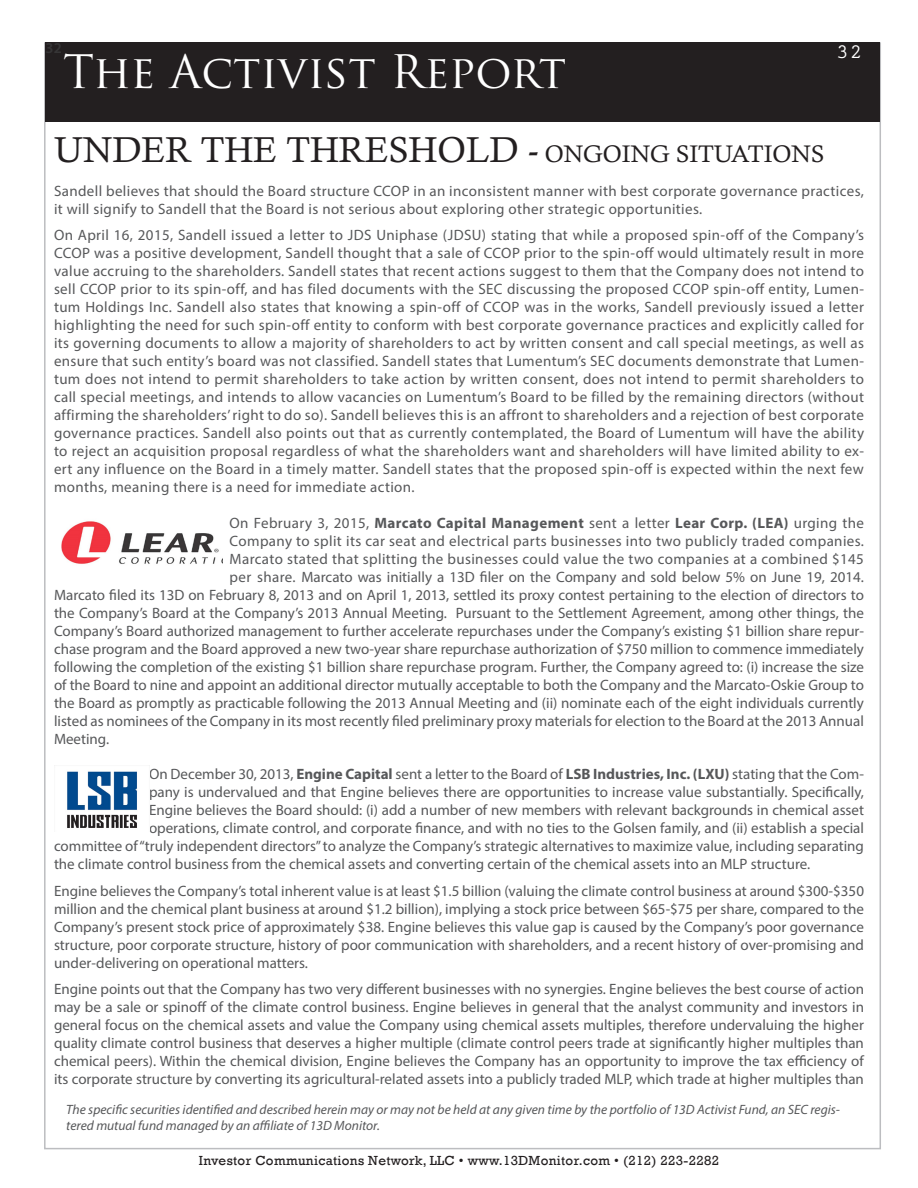
<style>
.page{position:relative;width:918px;height:1188px;background:#fff}
.page>*{position:absolute;margin:0;border:0;box-sizing:border-box;transform-origin:0 0}
.t1{font:45px "Trajan Pro";color:#fff}
.t2{font:36px "Calisto";color:#231f20}
.t3{font:700 21px "Prestige Elite Std";color:#fff}
.t4{font:15px/18px "Myriad Pro";color:#57585a;text-align:justify}
.t5{font:15px/18px "Myriad Pro";letter-spacing:.025em;color:#57585a}
.t6{font:700 15px "Myriad Pro";letter-spacing:.025em;color:#57585a}
.t7{font:600 15px "Myriad Pro";color:#363536}
.t8{font:italic 13.5px/16.2px "Myriad Pro";color:#57585a}
.t9{font:13.5px "Rockwell";letter-spacing:.025em;color:#231f20}
.s1{font-size:24px}
.s2{font-weight:400}
.s3{font-weight:700}
</style>
<div class="page">
<div style="left:46px;top:42px;width:834px;height:80px;background:#231f20"></div>
<img style="left:62px;top:521px;width:161px;height:43px">
<img style="left:54px;top:765px;width:83px;height:63px">
<p class="t7" style="left:46px;top:39px;width:18px">32</p>
<h1 class="t1" style="left:63px;top:43px;width:505px">The Activist Report</h1>
<h3 class="t3" style="left:837px;top:40px;width:27px">32</h3>
<p class="t2" style="left:54px;top:129px;width:772px">UNDER THE THRESHOLD - <span class="s1">ONGOING SITUATIONS</span></p>
<p class="t5" style="left:54px;top:182px;width:811px">Sandell believes that should the Board structure CCOP in an inconsistent manner with best corporate governance practices, it will signify to Sandell that the Board is not serious about exploring other strategic opportunities.</p>
<p class="t4" style="left:54px;top:226px;width:812px">On April 16, 2015, Sandell issued a letter to JDS Uniphase (JDSU) stating that while a proposed spin-off of the Company’s CCOP was a positive development, Sandell thought that a sale of CCOP prior to the spin-off would ultimately result in more value accruing to the shareholders. Sandell states that recent actions suggest to them that the Company does not intend to sell CCOP prior to its spin-off, and has filed documents with the SEC discussing the proposed CCOP spin-off entity, Lumen&shy;tum Holdings Inc. Sandell also states that knowing a spin-off of CCOP was in the works, Sandell previously issued a letter highlighting the need for such spin-off entity to conform with best corporate governance practices and explicitly called for its governing documents to allow a majority of shareholders to act by written consent and call special meetings, as well as ensure that such entity’s board was not classified. Sandell states that Lumentum’s SEC documents demonstrate that Lumen&shy;tum does not intend to permit shareholders to take action by written consent, does not intend to permit shareholders to call special meetings, and intends to allow vacancies on Lumentum’s Board to be filled by the remaining directors (without affirming the shareholders’ right to do so). Sandell believes this is an affront to shareholders and a rejection of best corporate governance practices. Sandell also points out that as currently contemplated, the Board of Lumentum will have the ability to reject an acquisition proposal regardless of what the shareholders want and shareholders will have limited ability to ex&shy;ert any influence on the Board in a timely matter. Sandell states that the proposed spin-off is expected within the next few months, meaning there is a need for immediate action.</p>
<p class="t6" style="left:230px;top:513px;width:636px"><span class="s2">On February 3, 2015,</span> Marcato Capital Management <span class="s2">sent a letter</span> Lear Corp. (LEA) <span class="s2">urging the</span></p>
<p class="t5" style="left:230px;top:531px;width:636px">Company to split its car seat and electrical parts businesses into two publicly traded companies.</p>
<p class="t5" style="left:230px;top:549px;width:636px">Marcato stated that splitting the businesses could value the two companies at a combined $145</p>
<p class="t4" style="left:230px;top:567px;width:636px">per share. Marcato was initially a 13D filer on the Company and sold below 5% on June 19, 2014.</p>
<p class="t4" style="left:54px;top:585px;width:811px">Marcato filed its 13D on February 8, 2013 and on April 1, 2013, settled its proxy contest pertaining to the election of directors to</p>
<p class="t4" style="left:54px;top:603px;width:811px">the Company’s Board at the Company’s 2013 Annual Meeting. Pursuant to the Settlement Agreement, among other things, the</p>
<p class="t4" style="left:54px;top:621px;width:812px">Company’s Board authorized management to further accelerate repurchases under the Company’s existing $1 billion share repur-</p>
<p class="t4" style="left:54px;top:639px;width:812px">chase program and the Board approved a new two-year share repurchase authorization of $750 million to commence immediately</p>
<p class="t4" style="left:54px;top:657px;width:812px">following the completion of the existing $1 billion share repurchase program. Further, the Company agreed to: (i) increase the size</p>
<p class="t4" style="left:54px;top:675px;width:812px">of the Board to nine and appoint an additional director mutually acceptable to both the Company and the Marcato-Oskie Group to</p>
<p class="t4" style="left:54px;top:693px;width:811px">the Board as promptly as practicable following the 2013 Annual Meeting and (ii) nominate each of the eight individuals currently</p>
<p class="t4" style="left:54px;top:711px;width:812px">listed as nominees of the Company in its most recently filed preliminary proxy materials for election to the Board at the 2013 Annual</p>
<p class="t4" style="left:54px;top:729px;width:57px">Meeting.</p>
<p class="t4" style="left:149px;top:765px;width:716px">On December 30, 2013, <span class="s3">Engine Capital</span> sent a letter to the Board of <span class="s3">LSB Industries, Inc. (LXU)</span> stating that the Com-</p>
<p class="t4" style="left:149px;top:783px;width:716px">pany is undervalued and that Engine believes there are opportunities to increase value substantially. Specifically,</p>
<p class="t4" style="left:149px;top:801px;width:717px">Engine believes the Board should: (i) add a number of new members with relevant backgrounds in chemical asset</p>
<p class="t4" style="left:149px;top:819px;width:717px">operations, climate control, and corporate finance, and with no ties to the Golsen family, and (ii) establish a special</p>
<p class="t4" style="left:54px;top:837px;width:812px">committee of “truly independent directors” to analyze the Company’s strategic alternatives to maximize value, including separating</p>
<p class="t4" style="left:54px;top:855px;width:758px">the climate control business from the chemical assets and converting certain of the chemical assets into an MLP structure.</p>
<p class="t4" style="left:54px;top:881px;width:812px">Engine believes the Company’s total inherent value is at least $1.5 billion (valuing the climate control business at around $300-$350 million and the chemical plant business at around $1.2 billion), implying a stock price between $65-$75 per share, compared to the Company’s present stock price of approximately $38. Engine believes this value gap is caused by the Company’s poor governance structure, poor corporate structure, history of poor communication with shareholders, and a recent history of over-promising and under-delivering on operational matters.</p>
<p class="t4" style="left:54px;top:980px;width:812px">Engine points out that the Company has two very different businesses with no synergies. Engine believes the best course of action may be a sale or spinoff of the climate control business. Engine believes in general that the analyst community and investors in general focus on the chemical assets and value the Company using chemical assets multiples, therefore undervaluing the higher quality climate control business that deserves a higher multiple (climate control peers trade at significantly higher multiples than chemical peers). Within the chemical division, Engine believes the Company has an opportunity to improve the tax efficiency of its corporate structure by converting its agricultural-related assets into a publicly traded MLP, which trade at higher multiples than</p>
<p class="t8" style="left:66px;top:1101px;width:775px">The specific securities identified and described herein may or may not be held at any given time by the portfolio of 13D Activist Fund, an SEC regis&shy;tered mutual fund managed by an affiliate of 13D Monitor.</p>
<p class="t9" style="left:199px;top:1153px;width:522px">Investor Communications Network, LLC • www.13DMonitor.com • (212) 223-2282</p>
</div>
